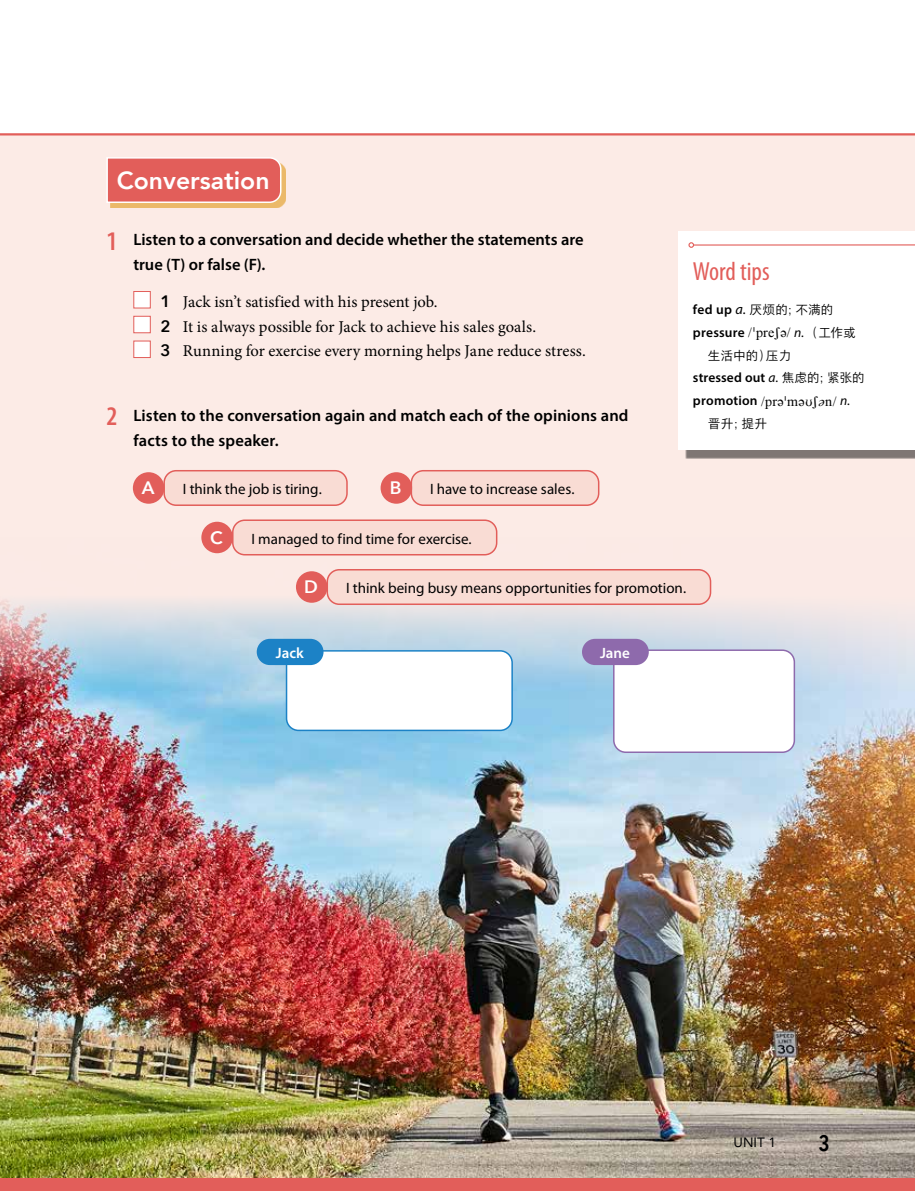
<style>
.page{position:relative;width:915px;height:1191px;background:#fff}
.page>*{position:absolute;margin:0;border:0;box-sizing:border-box;transform-origin:0 0}
.t1{font:condensed 26.25px "Myriad Pro";color:#e25e5a}
.t2{font:800 24.75px "Avenir";color:#fff}
.t3{font:600 22.5px "Avenir Next Condensed";color:#000}
.t4{font:600 18px "Avenir Next";color:#fff}
.t5{font:600 16.5px/24.8px "Myriad Pro";color:#000}
.t6{font:16.5px/24.8px "Minion Pro";color:#000}
.t7{font:15px "Myriad Pro";color:#000}
.t8{font:600 15px "Myriad Pro";color:#fff}
.t9{font:600 13.5px "Myriad Pro";letter-spacing:.01em;color:#000}
.t10{font:13.5px "Fltrp Phonetic IPAPSMT";letter-spacing:.02em;color:#000}
.t11{font:13.5px "Avenir";color:#000}
.t12{font:12.75px "FZYOUHS 506 L GB1 0";letter-spacing:-.02em;color:#000}
.s1{font-stretch:condensed;font-size:27px;color:#e25e5a}
.s2{font-family:"Avenir Next";font-weight:600}
.s3{font-family:"Myriad Pro";font-weight:600;font-size:13.5px}
.s4{font-family:"Myriad Pro";font-style:italic;font-size:14.25px}
.s5{font-family:"Fltrp Phonetic IPAPSMT";font-weight:400}
.s6{font-weight:400;font-style:italic}
.s7{font-family:"FZYOUHS 506 L GB1 0";font-weight:400;font-size:12.75px}
.s8{font-family:"Myriad Pro";font-weight:600}
.s9{font-family:"Myriad Pro";font-style:italic}
</style>
<div class="page">
<div style="left:0;top:135px;width:914px;height:1056px;background:#fcebe6"></div>
<img style="left:0;top:537px;width:914px;height:641px">
<div style="left:111px;top:161px;width:175px;height:47px;background:#ebb969"></div>
<svg style="left:106px;top:157px;width:176px;height:47px;background:#e46e68"></svg>
<div style="left:685px;top:238px;width:229px;height:221px;background:#7f7674"></div>
<div style="left:678px;top:231px;width:236px;height:219px;background:#fff"></div>
<hr style="left:693px;top:244px;width:221px;height:2px;background:#e25e5a">
<svg style="left:688px;top:242px;width:5px;height:6px"></svg>
<div style="left:133px;top:291px;width:18px;height:17px;background:#fff;border:1px solid #e25e5a"></div>
<div style="left:133px;top:316px;width:18px;height:17px;background:#fff;border:1px solid #e25e5a"></div>
<div style="left:133px;top:341px;width:18px;height:17px;background:#fff;border:1px solid #e25e5a"></div>
<hr style="left:0;top:133px;width:914px;height:2px;background:#e25e5a">
<div style="left:0;top:1178px;width:914px;height:13px;background:#e25e5a"></div>
<div style="left:286px;top:651px;width:226px;height:79px;background:#fff;border-radius:12px"></div>
<div style="left:286px;top:650px;width:226px;height:81px;border:2px solid #1c82c6;border-radius:12px"></div>
<div style="left:256px;top:639px;width:67px;height:26px;background:#1c82c6;border-radius:13px"></div>
<div style="left:164px;top:471px;width:183px;height:34px;background:#f9dcd4;border-radius:12px"></div>
<div style="left:163px;top:470px;width:184px;height:36px;border:2px solid #e25e5a;border-radius:12px"></div>
<div style="left:233px;top:520px;width:263px;height:35px;background:#f9dcd4;border-radius:12px"></div>
<div style="left:232px;top:519px;width:265px;height:36px;border:2px solid #e25e5a;border-radius:12px"></div>
<div style="left:411px;top:471px;width:187px;height:34px;background:#f9dcd4;border-radius:12px"></div>
<div style="left:410px;top:470px;width:189px;height:36px;border:2px solid #e25e5a;border-radius:12px"></div>
<div style="left:327px;top:570px;width:383px;height:34px;background:#f9dcd4;border-radius:12px"></div>
<div style="left:326px;top:569px;width:385px;height:36px;border:2px solid #e25e5a;border-radius:12px"></div>
<div style="left:613px;top:650px;width:181px;height:102px;background:#fff;border-radius:12px"></div>
<div style="left:612px;top:649px;width:182px;height:104px;border:2px solid #8e6aac;border-radius:12px"></div>
<div style="left:581px;top:639px;width:67px;height:26px;background:#8e6aac;border-radius:13px"></div>
<div style="left:133px;top:472px;width:31px;height:32px;background:#e25e5a;border-radius:50%"></div>
<div style="left:380px;top:472px;width:32px;height:32px;background:#e25e5a;border-radius:50%"></div>
<div style="left:201px;top:522px;width:32px;height:31px;background:#e25e5a;border-radius:50%"></div>
<div style="left:296px;top:571px;width:31px;height:32px;background:#e25e5a;border-radius:50%"></div>
<h2 class="t2" style="left:117px;top:158px;width:154px">Conversation</h2>
<p class="t5" style="left:133px;top:227px;width:451px;text-indent:-27px"><span class="s1">1</span> Listen to a conversation and decide whether the statements are true (T) or false (F).</p>
<p class="t6" style="left:160px;top:289px;width:427px"><span class="s2">1</span> Jack isn’t satisfied with his present job.<br><span class="s2">2</span> It is always possible for Jack to achieve his sales goals.<br><span class="s2">3</span> Running for exercise every morning helps Jane reduce stress.</p>
<p class="t5" style="left:133px;top:402px;width:496px;text-indent:-27px"><span class="s1">2</span> Listen to the conversation again and match each of the opinions and facts to the speaker.</p>
<h1 class="t1" style="left:692px;top:255px;width:78px">Word tips</h1>
<p class="t12" style="left:692px;top:303px;width:142px"><span class="s3">fed up</span> <span class="s4">a.</span> 厌烦的；不满的</p>
<p class="t9" style="left:692px;top:324px;width:164px">pressure <span class="s5">/9preS@/</span> <span class="s6">n.</span> <span class="s7">（工作或</span></p>
<p class="t12" style="left:707px;top:348px;width:85px">生活中的）压力</p>
<p class="t9" style="left:692px;top:369px;width:173px">stressed out <span class="s6">a.</span> <span class="s7">焦虑的；紧张的</span></p>
<p class="t10" style="left:692px;top:392px;width:159px"><span class="s8">promotion</span> /pr@9m@USFn/ <span class="s9">n.</span></p>
<p class="t12" style="left:707px;top:417px;width:61px">晋升；提升</p>
<p class="t4" style="left:142px;top:472px;width:14px">A</p>
<p class="t4" style="left:389px;top:472px;width:13px">B</p>
<p class="t4" style="left:210px;top:522px;width:14px">C</p>
<p class="t4" style="left:304px;top:571px;width:15px">D</p>
<p class="t7" style="left:183px;top:480px;width:140px">I think the job is tiring.</p>
<p class="t7" style="left:251px;top:529px;width:221px">I managed to find time for exercise.</p>
<p class="t7" style="left:430px;top:480px;width:146px">I have to increase sales.</p>
<p class="t7" style="left:346px;top:579px;width:341px">I think being busy means opportunities for promotion.</p>
<p class="t8" style="left:276px;top:643px;width:29px">Jack</p>
<p class="t8" style="left:600px;top:643px;width:31px">Jane</p>
<p class="t11" style="left:733px;top:1131px;width:44px">UNIT 1</p>
<h3 class="t3" style="left:818px;top:1123px;width:13px">3</h3>
</div>
